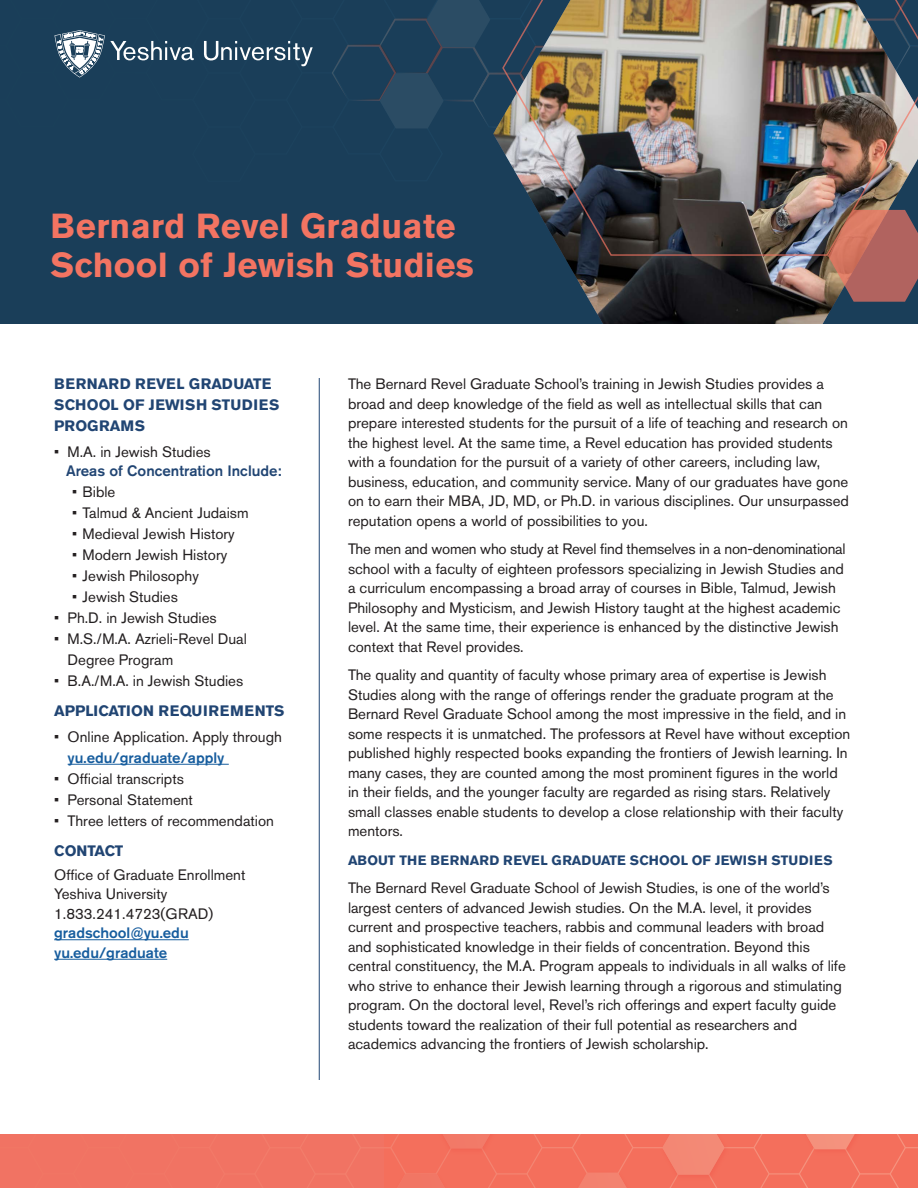
<style>
.page{position:relative;width:918px;height:1188px;background:#fff}
.page>*{position:absolute;margin:0;border:0;box-sizing:border-box;transform-origin:0 0}
.H1{font:700 34.5px/39px "Akzidenz Grotesk BE";letter-spacing:.01em;color:#f37462}
.t1{font:15px/19.5px "Akzidenz Grotesk BE";color:#231f20}
.H3{font:700 15px/21px "Akzidenz Grotesk BE";color:#214573}
.Contact{font:500 15px "Akzidenz Grotesk BE";color:#175d9e}
.H6_indent{font:500 15px "Akzidenz Grotesk BE";color:#214573}
.t2{font:700 13.5px "Akzidenz Grotesk BE";color:#214573}
.s1{font-weight:500;color:#175d9e}
</style>
<div class="page">
<div style="left:0;top:0;width:918px;height:324px;background:#1a3e59"></div>
<svg style="left:332px;top:44px;width:48px;height:57px"></svg>
<svg style="left:380px;top:0;width:113px;height:128px"></svg>
<hr style="left:68px;top:764px;width:161px;height:1px;background:#175d9e">
<hr style="left:54px;top:939px;width:135px;height:1px;background:#175d9e">
<hr style="left:54px;top:959px;width:113px;height:1px;background:#175d9e">
<hr style="left:319px;top:378px;width:1px;height:702px;background:#214573">
<div style="left:0;top:1134px;width:385px;height:54px;background:#f17363"></div>
<svg style="left:390px;top:1134px;width:528px;height:54px;background:#f3725f"></svg>
<img style="left:493px;top:72px;width:342px;height:252px">
<img style="left:501px;top:0;width:417px;height:257px">
<svg style="left:828px;top:210px;width:90px;height:92px;background:#ac685f"></svg>
<svg style="left:204px;top:41px;width:109px;height:25px"></svg>
<svg style="left:55px;top:30px;width:139px;height:48px"></svg>
<p class="H1" style="left:50px;top:207px;width:425px">Bernard Revel Graduate<br>School of Jewish Studies</p>
<p class="H3" style="left:54px;top:374px;width:227px">BERNARD REVEL GRADUATE<br>SCHOOL OF JEWISH STUDIES<br>PROGRAMS</p>
<p class="t1" style="left:54px;top:442px;width:158px">• M.A. in Jewish Studies</p>
<p class="H6_indent" style="left:66px;top:462px;width:217px">Areas of Concentration Include:</p>
<p class="t1" style="left:72px;top:482px;width:45px">• Bible</p>
<p class="t1" style="left:72px;top:503px;width:178px">• Talmud &amp; Ancient Judaism</p>
<p class="t1" style="left:72px;top:524px;width:164px">• Medieval Jewish History</p>
<p class="t1" style="left:72px;top:545px;width:157px">• Modern Jewish History</p>
<p class="t1" style="left:72px;top:566px;width:128px">• Jewish Philosophy</p>
<p class="t1" style="left:72px;top:587px;width:107px">• Jewish Studies</p>
<p class="t1" style="left:54px;top:608px;width:164px">• Ph.D. in Jewish Studies</p>
<p class="t1" style="left:68px;top:628px;width:181px;line-height:21px;text-indent:-14px">• M.S./M.A. Azrieli-Revel Dual<br>Degree Program</p>
<p class="t1" style="left:54px;top:671px;width:191px">• B.A./M.A. in Jewish Studies</p>
<p class="H3" style="left:54px;top:701px;width:232px">APPLICATION REQUIREMENTS</p>
<p class="t1" style="left:68px;top:726px;width:216px;line-height:21px;text-indent:-14px">• Online Application. Apply through <span class="s1">yu.edu/graduate/apply</span></p>
<p class="t1" style="left:54px;top:769px;width:131px">• Official transcripts</p>
<p class="t1" style="left:54px;top:790px;width:140px">• Personal Statement</p>
<p class="t1" style="left:54px;top:811px;width:221px">• Three letters of recommendation</p>
<p class="H3" style="left:54px;top:840px;width:71px">CONTACT</p>
<p class="t1" style="left:54px;top:865px;width:193px">Office of Graduate Enrollment<br>Yeshiva University<br>1.833.241.4723(GRAD)</p>
<p class="Contact" style="left:54px;top:924px;width:136px">gradschool@yu.edu</p>
<p class="Contact" style="left:54px;top:943px;width:115px">yu.edu/graduate</p>
<p class="t1" style="left:348px;top:374px;width:502px">The Bernard Revel Graduate School’s training in Jewish Studies provides a broad and deep knowledge of the field as well as intellectual skills that can prepare interested students for the pursuit of a life of teaching and research on the highest level. At the same time, a Revel education has provided students with a foundation for the pursuit of a variety of other careers, including law, business, education, and community service. Many of our graduates have gone on to earn their MBA, JD, MD, or Ph.D. in various disciplines. Our unsurpassed reputation opens a world of possibilities to you.</p>
<p class="t1" style="left:348px;top:539px;width:499px">The men and women who study at Revel find themselves in a non-denominational school with a faculty of eighteen professors specializing in Jewish Studies and a curriculum encompassing a broad array of courses in Bible, Talmud, Jewish Philosophy and Mysticism, and Jewish History taught at the highest academic level. At the same time, their experience is enhanced by the distinctive Jewish context that Revel provides.</p>
<p class="t1" style="left:348px;top:665px;width:504px">The quality and quantity of faculty whose primary area of expertise is Jewish Studies along with the range of offerings render the graduate program at the Bernard Revel Graduate School among the most impressive in the field, and in some respects it is unmatched. The professors at Revel have without exception published highly respected books expanding the frontiers of Jewish learning. In many cases, they are counted among the most prominent figures in the world in their fields, and the younger faculty are regarded as rising stars. Relatively small classes enable students to develop a close relationship with their faculty mentors.</p>
<p class="t2" style="left:348px;top:852px;width:486px">ABOUT THE BERNARD REVEL GRADUATE SCHOOL OF JEWISH STUDIES</p>
<p class="t1" style="left:348px;top:878px;width:499px">The Bernard Revel Graduate School of Jewish Studies, is one of the world’s largest centers of advanced Jewish studies. On the M.A. level, it provides current and prospective teachers, rabbis and communal leaders with broad and sophisticated knowledge in their fields of concentration. Beyond this central constituency, the M.A. Program appeals to individuals in all walks of life who strive to enhance their Jewish learning through a rigorous and stimulating program. On the doctoral level, Revel’s rich offerings and expert faculty guide students toward the realization of their full potential as researchers and academics advancing the frontiers of Jewish scholarship.</p>
</div>
